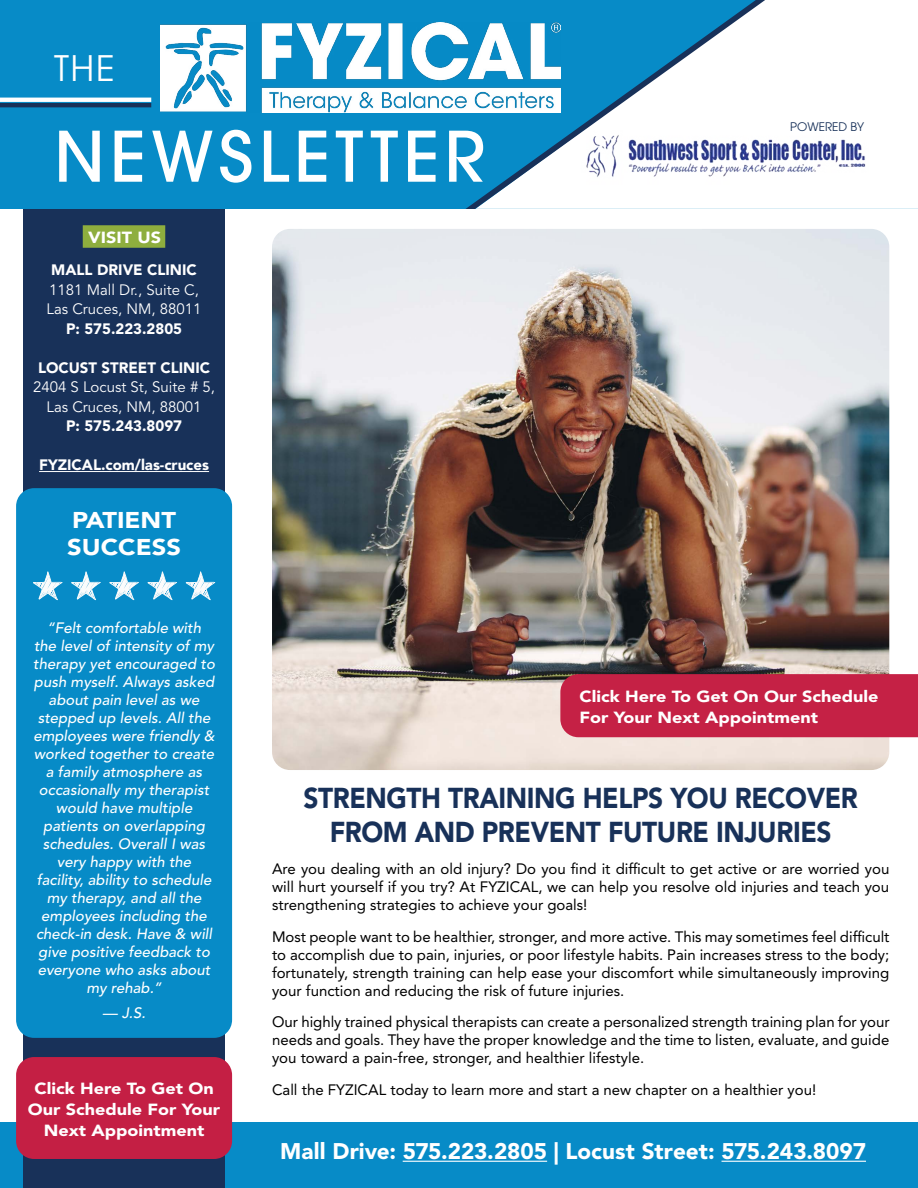
<style>
.page{position:relative;width:918px;height:1188px;background:#fff}
.page>*{position:absolute;margin:0;border:0;box-sizing:border-box;transform-origin:0 0}
.t1{font:500 69px "ITC Avant Garde Pro";letter-spacing:.075em;color:#fff}
.t2{font:34.95px "ITC Avant Garde Pro";color:#fff}
.t3{font:900 28.5px/34.2px "Avenir LT Std";letter-spacing:-.015em;color:#183159;text-align:center;scale:.92 1}
.t4{font:900 22.65px/27px "Avenir LT Std";color:#fff;scale:1.12 1}
.t5{font:900 22.5px "Avenir LT Std";color:#fff}
.t6{font:900 16.05px/21px "Avenir LT Std";color:#fff;text-align:center;scale:1.12 1}
.t7{font:15px/18px "Avenir LT Std";color:#000;text-align:justify}
.t8{font:italic 500 15px/18px "Avenir LT Std";color:#fff;text-align:center}
.t9{font:900 15px "Avenir LT Std";color:#fff}
.t10{font:15px/19.5px "Avenir LT Std";color:#fff}
.t11{font:11.85px "ITC Avant Garde Pro";color:#183159}
</style>
<div class="page">
<div style="left:0;top:1122px;width:918px;height:66px;background:#078bc7"></div>
<div style="left:23px;top:209px;width:202px;height:979px;background:#183159"></div>
<img style="left:272px;top:229px;width:617px;height:541px">
<hr style="left:403px;top:1161px;width:144px;height:1px;background:#fff">
<hr style="left:722px;top:1161px;width:144px;height:1px;background:#fff">
<div style="left:16px;top:488px;width:216px;height:550px;background:#078bc7;border-radius:18px"></div>
<hr style="left:39px;top:471px;width:170px;height:1px;background:#fff">
<div style="left:83px;top:225px;width:82px;height:23px;background:#8eae3e"></div>
<div style="left:0;top:0;width:918px;height:209px;background:#078bc7"></div>
<svg style="left:387px;top:0;width:531px;height:209px"></svg>
<img style="left:161px;top:22px;width:399px;height:90px">
<svg style="left:0;top:98px;width:151px;height:4px"></svg>
<hr style="left:0;top:103px;width:151px;height:4px;background:#183159">
<div style="left:16px;top:1057px;width:216px;height:102px;background:#c41f44;border-radius:18px"></div>
<svg style="left:33px;top:572px;width:29px;height:28px"></svg>
<svg style="left:71px;top:572px;width:30px;height:28px"></svg>
<svg style="left:109px;top:572px;width:30px;height:28px"></svg>
<svg style="left:147px;top:572px;width:30px;height:28px"></svg>
<svg style="left:185px;top:572px;width:30px;height:28px"></svg>
<div style="left:560px;top:674px;width:358px;height:63px;background:#c52145"></div>
<h2 class="t2" style="left:54px;top:47px;width:62px">THE</h2>
<h1 class="t1" style="left:54px;top:112px;width:433px">NEWSLETTER</h1>
<p class="t6" style="left:88px;top:226px;width:67px">VISIT US</p>
<p class="t9" style="left:51px;top:261px;width:147px">MALL DRIVE CLINIC</p>
<p class="t10" style="left:47px;top:280px;width:157px">1181 Mall Dr., Suite C,<br>Las Cruces, NM, 88011</p>
<p class="t9" style="left:66px;top:319px;width:118px">P: 575.223.2805</p>
<p class="t9" style="left:38px;top:358px;width:174px">LOCUST STREET CLINIC</p>
<p class="t10" style="left:33px;top:378px;width:183px;text-align:center">2404 S Locust St, Suite # 5,<br>Las Cruces, NM, 88001</p>
<p class="t9" style="left:66px;top:417px;width:118px">P: 575.243.8097</p>
<p class="t9" style="left:39px;top:456px;width:171px">FYZICAL.com/las-cruces</p>
<h3 class="t4" style="left:67px;top:506px;width:103px">PATIENT<br>SUCCESS</h3>
<p class="t11" style="left:790px;top:119px;width:75px">POWERED BY</p>
<p class="t8" style="left:33px;top:619px;width:183px">“Felt comfortable with<br>the level of intensity of my therapy yet encouraged to push myself. Always asked about pain level as we stepped up levels. All the employees were friendly &amp; worked together to create a family atmosphere as occasionally my therapist would have multiple patients on overlapping schedules. Overall I was very happy with the facility, ability to schedule my therapy, and all the employees including the check-in desk. Have &amp; will give positive feedback to everyone who asks about my rehab.”</p>
<p class="t8" style="left:103px;top:1004px;width:45px">— J.S.</p>
<p class="t6" style="left:28px;top:1078px;width:173px">Click Here To Get On<br>Our Schedule For Your<br>Next Appointment</p>
<p class="t6" style="left:580px;top:686px;width:268px;text-align:left">Click Here To Get On Our Schedule<br>For Your Next Appointment</p>
<h3 class="t3" style="left:303px;top:781px;width:604px">STRENGTH TRAINING HELPS YOU RECOVER<br>FROM AND PREVENT FUTURE INJURIES</h3>
<p class="t7" style="left:272px;top:860px;width:619px">Are you dealing with an old injury? Do you find it difficult to get active or are worried you will hurt yourself if you try? At FYZICAL, we can help you resolve old injuries and teach you strengthening strategies to achieve your goals!</p>
<p class="t7" style="left:272px;top:928px;width:619px">Most people want to be healthier, stronger, and more active. This may sometimes feel difficult to accomplish due to pain, injuries, or poor lifestyle habits. Pain increases stress to the body; fortunately, strength training can help ease your discomfort while simultaneously improving your function and reducing the risk of future injuries.</p>
<p class="t7" style="left:272px;top:1013px;width:619px">Our highly trained physical therapists can create a personalized strength training plan for your needs and goals. They have the proper knowledge and the time to listen, evaluate, and guide you toward a pain-free, stronger, and healthier lifestyle.</p>
<p class="t7" style="left:272px;top:1081px;width:546px">Call the FYZICAL today to learn more and start a new chapter on a healthier you!</p>
<h3 class="t5" style="left:280px;top:1138px;width:587px">Mall Drive: 575.223.2805 | Locust Street: 575.243.8097</h3>
</div>
